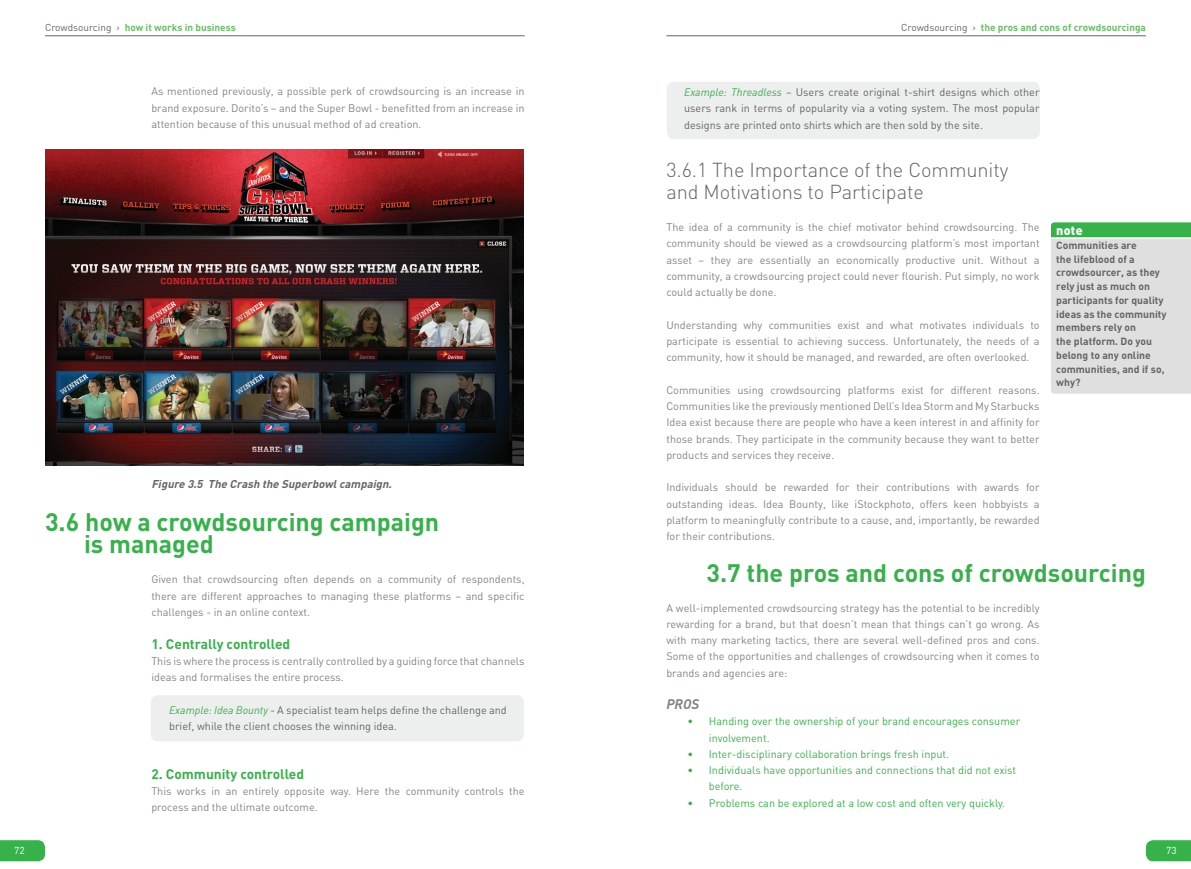
<style>
.page{position:relative;width:1191px;height:869px;background:#fff}
.page>*{position:absolute;margin:0;border:0;box-sizing:border-box;transform-origin:0 0}
.t1{font:700 25px/22.5px "DIN";color:#37b14a}
.t2{font:300 20px/21.2px "DIN";letter-spacing:-.005em;color:#656566}
.t3{font:700 13.75px "DIN";color:#37b14a}
.t4{font:italic 700 13.75px "DIN";color:#818487}
.t5{font:900 12.5px "DIN";color:#fff}
.t6{font:italic 700 11.25px "DIN";color:#656566}
.t7{font:10.88px/16.2px "DIN";color:#818487;text-align:justify}
.t8{font:10.88px/16.2px "DIN";color:#656566;text-align:justify}
.t9{font:10.88px/16.2px "DIN";color:#37b14a}
.t10{font:700 10.38px/13.8px "DIN";color:#656566}
.t11{font:700 10px "DIN";color:#6abd67}
.t12{font:10px "DIN";color:#fff}
.s1{font-weight:400;color:#656566}
.s2{font-style:italic;color:#37b14a}
.s3{font-style:italic}
</style>
<div class="page">
<svg style="left:1146px;top:840px;width:45px;height:20px"></svg>
<svg style="left:0;top:840px;width:45px;height:20px"></svg>
<hr style="left:666px;top:35px;width:480px;height:1px;background:#656566">
<hr style="left:45px;top:35px;width:479px;height:1px;background:#656566">
<div style="left:667px;top:82px;width:373px;height:57px;background:#edeeee;border-radius:7px"></div>
<div style="left:151px;top:694px;width:373px;height:47px;background:#edeeee;border-radius:7px"></div>
<img style="left:45px;top:149px;width:478px;height:316px">
<svg style="left:1051px;top:222px;width:140px;height:171px;background:#d0dbd2"></svg>
<p class="t11" style="left:45px;top:21px;width:192px"><span class="s1">Crowdsourcing ›</span> how it works in business</p>
<p class="t7" style="left:151px;top:83px;width:375px">As mentioned previously, a possible perk of crowdsourcing is an increase in brand exposure. Dorito’s – and the Super Bowl - benefitted from an increase in attention because of this unusual method of ad creation.</p>
<p class="t6" style="left:151px;top:476px;width:245px">Figure 3.5 The Crash the Superbowlcampaign.</p>
<p class="t1" style="left:84px;top:509px;width:357px;text-indent:-39px">3.6 how a crowdsourcing campaign is managed</p>
<p class="t7" style="left:151px;top:571px;width:375px">Given that crowdsourcing often depends on a community of respondents, there are different approaches to managing these platforms – and specific challenges - in an online context.</p>
<p class="t3" style="left:151px;top:634px;width:140px">1. Centrally controlled</p>
<p class="t7" style="left:151px;top:652px;width:375px">This is where the process is centrally controlled by a guiding force that channels ideas and formalises the entire process.</p>
<p class="t8" style="left:169px;top:701px;width:339px"><span class="s2">Example: Idea Bounty</span> - A specialist team helps define the challenge and brief, while the client chooses the winning idea.</p>
<p class="t3" style="left:151px;top:764px;width:154px">2. Community controlled</p>
<p class="t7" style="left:151px;top:782px;width:375px">This works in an entirely opposite way. Here the community controls the process and the ultimate outcome.</p>
<p class="t11" style="left:901px;top:20px;width:246px"><span class="s1">Crowdsourcing ›</span> the pros and cons of crowdsourcinga</p>
<p class="t8" style="left:684px;top:84px;width:357px"><span class="s2">Example: Threadless</span> <span class="s3">–</span> Users create original t-shirt designs which other users rank in terms of popularity via a voting system. The most popular designs are printed onto shirts which are then sold by the site.</p>
<p class="t2" style="left:666px;top:159px;width:343px">3.6.1 The Importance of the Community and Motivations to Participate</p>
<p class="t7" style="left:666px;top:219px;width:375px">The idea of a community is the chief motivator behind crowdsourcing. The community should be viewed as a crowdsourcing platform’s most important asset – they are essentially an economically productive unit. Without a community, a crowdsourcing project could never flourish. Put simply, no work could actually be done.</p>
<p class="t7" style="left:666px;top:317px;width:375px">Understanding why communities exist and what motivates individuals to participate is essential to achieving success. Unfortunately, the needs of a community, how it should be managed, and rewarded, are often overlooked.</p>
<p class="t7" style="left:666px;top:382px;width:375px">Communities using crowdsourcing platforms exist for different reasons.<br>Communities like the previously mentioned Dell’s Idea Storm and My Starbucks Idea exist because there are people who have a keen interest in and affinity for those brands. They participate in the community because they want to better products and services they receive.</p>
<p class="t7" style="left:666px;top:479px;width:375px">Individuals should be rewarded for their contributions with awards for outstanding ideas. Idea Bounty, like iStockphoto, offers keen hobbyists a platform to meaningfully contribute to a cause, and, importantly, be rewarded for their contributions.</p>
<p class="t1" style="left:706px;top:560px;width:441px">3.7 the pros and cons of crowdsourcing</p>
<p class="t7" style="left:666px;top:599px;width:375px">A well-implemented crowdsourcing strategy has the potential to be incredibly rewarding for a brand, but that doesn’t mean that things can’t go wrong. As with many marketing tactics, there are several well-defined pros and cons.<br>Some of the opportunities and challenges of crowdsourcing when it comes to brands and agencies are:</p>
<p class="t4" style="left:666px;top:695px;width:34px">PROS</p>
<p class="t9" style="left:709px;top:713px;width:313px;text-indent:-21px">• Handing over the ownership of your brand encourages consumer involvement.</p>
<p class="t9" style="left:687px;top:745px;width:263px">• Inter-disciplinary collaboration brings fresh input.</p>
<p class="t9" style="left:709px;top:762px;width:309px;text-indent:-21px">• Individuals have opportunities and connections that did not exist before.</p>
<p class="t9" style="left:687px;top:794px;width:319px">• Problems can be explored at a low cost and often very quickly.</p>
<p class="t5" style="left:1056px;top:222px;width:28px">note</p>
<p class="t10" style="left:1056px;top:238px;width:112px">Communities are<br>the lifeblood of a crowdsourcer, as they rely just as much on participants for quality ideas as the community members rely on<br>the platform. Do you belong to any online communities, and if so, why?</p>
<p class="t12" style="left:14px;top:844px;width:12px">72</p>
<p class="t12" style="left:1166px;top:844px;width:12px">73</p>
</div>
